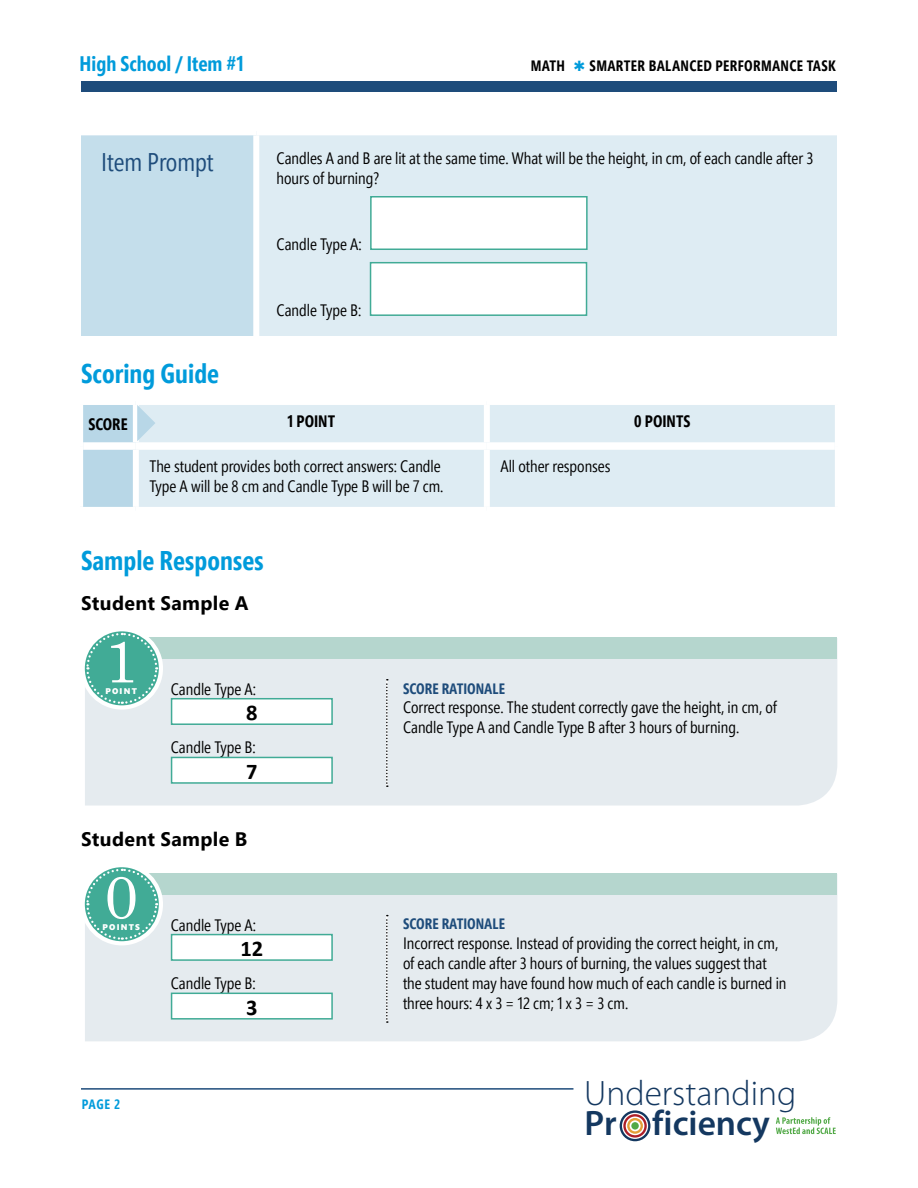
<style>
.page{position:relative;width:918px;height:1188px;background:#fff}
.page>*{position:absolute;margin:0;border:0;box-sizing:border-box;transform-origin:0 0}
.t1{font:60px "Century Schoolbook";color:#fff}
.t2{font:300 35.4px "Myriad Pro";color:#143860}
.t3{font:600 35.4px "Myriad Pro";color:#143860}
.t4{font:700 27px "Segoe Pro Cond";color:#009bdb}
.Table_H1_Left_Column{font:25.5px "Segoe Pro Cond";color:#1e4c7b}
.t5{font:700 22.5px "Calibri";color:#000}
.t6{font:700 21px "Segoe Pro Cond";color:#009bdb}
.H3_sub{font:700 19.5px "Segoe Pro";letter-spacing:.02em;color:#000}
.Table_body{font:16.5px/19.8px "Segoe Pro Cond";color:#000}
.t7{font:700 16.5px "Segoe Pro Cond";color:#000}
.t8{font:700 15px "Segoe Pro Cond";letter-spacing:.02em;color:#000}
.t9{font:700 15px "Segoe Pro Cond";color:#1e4c7b}
.t10{font:700 13.5px "Segoe Pro Cond";color:#009bdb}
.t11{font:900 8.25px "Segoe Pro";letter-spacing:.15em;color:#fff}
.s1{color:#009bdb}
</style>
<div class="page">
<hr style="left:81px;top:1088px;width:492px;height:2px;background:#1e4c7b">
<svg style="left:776px;top:1117px;width:60px;height:17px"></svg>
<div style="left:620px;top:1110px;width:30px;height:31px;border:2px solid #143860;border-radius:50%"></div>
<div style="left:623px;top:1114px;width:24px;height:24px;border:2px solid #ad1f28;border-radius:50%"></div>
<div style="left:627px;top:1118px;width:16px;height:16px;border:2px solid #e49f39;border-radius:50%"></div>
<div style="left:631px;top:1122px;width:8px;height:8px;background:#52a947;border-radius:50%"></div>
<div style="left:81px;top:82px;width:756px;height:10px;background:#1e4c7b"></div>
<div style="left:81px;top:132px;width:175px;height:204px;background:#c4deeb"></div>
<div style="left:256px;top:132px;width:581px;height:204px;background:#deecf3"></div>
<div style="left:256px;top:128px;width:581px;height:7px;background:#fff"></div>
<div style="left:253px;top:135px;width:6px;height:201px;background:#fff"></div>
<div style="left:81px;top:128px;width:175px;height:7px;background:#fff"></div>
<div style="left:370px;top:196px;width:218px;height:54px;background:#fff;border:2px solid #41ab96"></div>
<div style="left:370px;top:262px;width:217px;height:54px;background:#fff;border:2px solid #41ab96"></div>
<div style="left:155px;top:405px;width:680px;height:102px;background:#deecf3"></div>
<div style="left:484px;top:405px;width:6px;height:37px;background:#fff"></div>
<div style="left:484px;top:450px;width:6px;height:57px;background:#fff"></div>
<div style="left:136px;top:442px;width:351px;height:8px;background:#fff"></div>
<div style="left:487px;top:442px;width:348px;height:8px;background:#fff"></div>
<div style="left:85px;top:659px;width:752px;height:147px;background:#e5ebef"></div>
<div style="left:128px;top:637px;width:709px;height:22px;background:#b5d6ce"></div>
<div style="left:81px;top:627px;width:82px;height:83px;border:4px solid #fff;border-radius:50%"></div>
<svg style="left:85px;top:632px;width:74px;height:73px;background:#6cbdae"></svg>
<svg style="left:386px;top:679px;width:2px;height:108px"></svg>
<div style="left:172px;top:699px;width:160px;height:25px;background:#fff"></div>
<div style="left:171px;top:698px;width:162px;height:27px;border:2px solid #41ab96"></div>
<div style="left:172px;top:757px;width:160px;height:26px;background:#fff"></div>
<div style="left:171px;top:757px;width:162px;height:27px;border:2px solid #41ab96"></div>
<div style="left:85px;top:895px;width:752px;height:146px;background:#e5ebef"></div>
<div style="left:128px;top:873px;width:709px;height:22px;background:#b5d6ce"></div>
<div style="left:81px;top:863px;width:82px;height:82px;border:4px solid #fff;border-radius:50%"></div>
<svg style="left:85px;top:868px;width:74px;height:73px;background:#6cbdae"></svg>
<svg style="left:386px;top:915px;width:2px;height:108px"></svg>
<div style="left:172px;top:935px;width:160px;height:25px;background:#fff"></div>
<div style="left:171px;top:934px;width:162px;height:27px;border:2px solid #41ab96"></div>
<div style="left:172px;top:993px;width:160px;height:26px;background:#fff"></div>
<div style="left:171px;top:993px;width:162px;height:27px;border:2px solid #41ab96"></div>
<svg style="left:83px;top:405px;width:72px;height:102px;background:#c8e0ec"></svg>
<p class="t6" style="left:80px;top:50px;width:165px">High School / Item #1</p>
<p class="t8" style="left:531px;top:56px;width:306px">MATH <span class="s1">✱</span> SMARTER BALANCED PERFORMANCE TASK</p>
<p class="Table_H1_Left_Column" style="left:101px;top:146px;width:114px">Item Prompt</p>
<p class="Table_body" style="left:277px;top:149px;width:538px">Candles A and B are lit at the same time. What will be the height, in cm, of each candle after 3 hours of burning?</p>
<p class="Table_body" style="left:277px;top:234px;width:87px">Candle Type A:</p>
<p class="Table_body" style="left:277px;top:300px;width:87px">Candle Type B:</p>
<h2 class="t4" style="left:81px;top:357px;width:139px">Scoring Guide</h2>
<p class="t7" style="left:88px;top:414px;width:41px">SCORE</p>
<p class="t7" style="left:288px;top:411px;width:49px">1 POINT</p>
<p class="t7" style="left:634px;top:411px;width:58px">0 POINTS</p>
<p class="Table_body" style="left:149px;top:456px;width:296px">The student provides both correct answers: Candle<br>Type A will be 8 cm and Candle Type B will be 7 cm.</p>
<p class="Table_body" style="left:500px;top:456px;width:112px">All other responses</p>
<h2 class="t4" style="left:81px;top:543px;width:184px">Sample Responses</h2>
<p class="H3_sub" style="left:81px;top:590px;width:169px">Student Sample A</p>
<p class="t1" style="left:105px;top:623px;width:35px">1</p>
<p class="t11" style="left:105px;top:685px;width:33px">POINT</p>
<p class="Table_body" style="left:171px;top:679px;width:87px">Candle Type A:</p>
<p class="t5" style="left:246px;top:698px;width:13px">8</p>
<p class="Table_body" style="left:171px;top:738px;width:87px">Candle Type B:</p>
<p class="t5" style="left:246px;top:757px;width:13px">7</p>
<p class="H3_sub" style="left:81px;top:825px;width:168px">Student Sample B</p>
<p class="t1" style="left:105px;top:859px;width:35px">0</p>
<p class="t11" style="left:102px;top:921px;width:39px">POINTS</p>
<p class="Table_body" style="left:171px;top:915px;width:87px">Candle Type A:</p>
<p class="t5" style="left:240px;top:934px;width:24px">12</p>
<p class="Table_body" style="left:171px;top:974px;width:87px">Candle Type B:</p>
<p class="t5" style="left:246px;top:993px;width:13px">3</p>
<p class="t10" style="left:82px;top:1096px;width:40px">PAGE 2</p>
<p class="t9" style="left:403px;top:679px;width:103px">SCORE RATIONALE</p>
<p class="Table_body" style="left:403px;top:698px;width:375px">Correct response. The student correctly gave the height, in cm, of<br>Candle Type A and Candle Type B after 3 hours of burning.</p>
<p class="t9" style="left:403px;top:915px;width:103px">SCORE RATIONALE</p>
<p class="Table_body" style="left:403px;top:934px;width:385px">Incorrect response. Instead of providing the correct height, in cm, of each candle after 3 hours of burning, the values suggest that the student may have found how much of each candle is burned in three hours: 4 x 3 = 12 cm; 1 x 3 = 3 cm.</p>
<h2 class="t2" style="left:584px;top:1072px;width:214px">Understanding</h2>
<h2 class="t3" style="left:584px;top:1100px;width:187px">Pr ficiency</h2>
</div>
